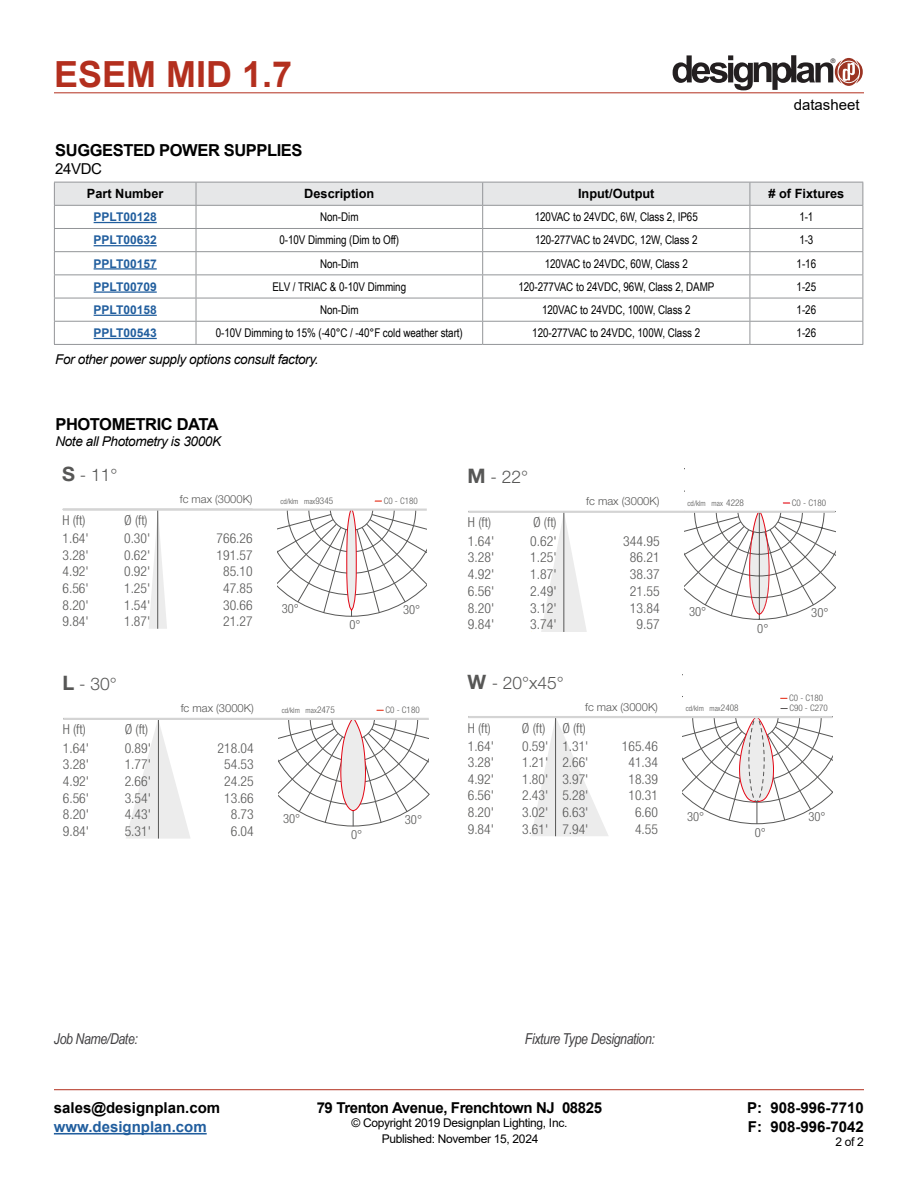
<style>
.page{position:relative;width:918px;height:1188px;background:#fff}
.page>*{position:absolute;margin:0;border:0;box-sizing:border-box;transform-origin:0 0}
.t1{font:700 36px "Arial";color:#b32f1e}
.t2{font:300 17.55px "Helvetica Neue LT Std";color:#575756}
.t3{font:300 17.4px "Helvetica Neue LT Std";color:#575756}
.t4{font:700 16.5px "Arial";letter-spacing:-.025em;color:#000}
.t5{font:700 15px/19.5px "Arial";color:#000}
.t6{font:italic 15px "Arial Narrow";letter-spacing:-.025em;color:#414042}
.t7{font:700 15px "Arial";letter-spacing:-.025em;color:#000}
.t8{font:700 15px "Arial";color:#215e9e}
.t9{font:15px "Arial";color:#000}
.t10{font:300 condensed 13.8px/16.8px "Helvetica Neue LT Std";color:#575756}
.t11{font:300 condensed 13.65px/16.6px "Helvetica Neue LT Std";color:#575756}
.t12{font:italic 13.5px "Arial";letter-spacing:-.025em;color:#000}
.t13{font:700 12.75px "Arial";color:#000}
.t14{font:300 condensed 12.75px "Helvetica Neue LT Std";color:#575756}
.t15{font:300 condensed 12.6px "Helvetica Neue LT Std";color:#575756}
.t16{font:12px "Arial Narrow";letter-spacing:-.005em;color:#000}
.t17{font:12px "Arial";letter-spacing:-.025em;color:#000}
.t18{font:700 12px "Arial";color:#215e9e}
.t19{font:300 11.25px "Helvetica Neue LT Std";color:#575756}
.t20{font:300 11.1px "Helvetica Neue LT Std";color:#575756}
.t21{font:300 condensed 9.15px "Helvetica Neue LT Std";color:#575756}
.t22{font:300 condensed 9px "Helvetica Neue LT Std";color:#575756}
.t23{font:300 condensed 7.65px "Helvetica Neue LT Std";color:#575756}
.t24{font:300 condensed 7.5px "Helvetica Neue LT Std";color:#575756}
.t25{font:6.3px "Helvetica";color:#231f20}
.s1{font-weight:700;font-size:19.8px}
.s2{font-weight:700;font-size:19.95px}
.s3{font-size:9.15px}
.s4{font-size:9.3px}
</style>
<div class="page">
<hr style="left:54px;top:93px;width:810px;height:1px;background:#b32f1e">
<hr style="left:54px;top:1089px;width:810px;height:1px;background:#b32f1e">
<hr style="left:54px;top:1133px;width:153px;height:2px;background:#215e9e">
<svg style="left:673px;top:55px;width:190px;height:35px"></svg>
<svg style="left:149px;top:511px;width:18px;height:118px"></svg>
<hr style="left:157px;top:509px;width:1px;height:120px;background:#575756">
<svg style="left:278px;top:500px;width:149px;height:117px"></svg>
<hr style="left:63px;top:509px;width:364px;height:2px;background:#d4d4d4">
<svg style="left:541px;top:513px;width:46px;height:119px"></svg>
<svg style="left:685px;top:502px;width:150px;height:118px"></svg>
<hr style="left:468px;top:511px;width:367px;height:2px;background:#d4d4d4">
<svg style="left:126px;top:720px;width:64px;height:119px"></svg>
<svg style="left:279px;top:709px;width:151px;height:117px"></svg>
<hr style="left:63px;top:718px;width:366px;height:2px;background:#d4d4d4">
<svg style="left:531px;top:718px;width:77px;height:118px"></svg>
<svg style="left:683px;top:697px;width:149px;height:127px"></svg>
<hr style="left:468px;top:716px;width:364px;height:2px;background:#d4d4d4">
<hr style="left:54px;top:344px;width:142px;height:1px;background:#939598">
<hr style="left:196px;top:344px;width:287px;height:1px;background:#939598">
<hr style="left:483px;top:344px;width:267px;height:1px;background:#939598">
<hr style="left:750px;top:344px;width:113px;height:1px;background:#939598">
<svg style="left:54px;top:182px;width:810px;height:162px"></svg>
<hr style="left:94px;top:222px;width:63px;height:1px;background:#215e9e">
<hr style="left:94px;top:245px;width:63px;height:1px;background:#215e9e">
<hr style="left:94px;top:268px;width:63px;height:2px;background:#215e9e">
<hr style="left:94px;top:291px;width:63px;height:2px;background:#215e9e">
<hr style="left:94px;top:315px;width:63px;height:1px;background:#215e9e">
<hr style="left:94px;top:338px;width:63px;height:1px;background:#215e9e">
<h1 class="t1" style="left:54px;top:49px;width:240px">ESEM MID 1.7</h1>
<p class="t25" style="left:831px;top:57px;width:6px">®</p>
<p class="t9" style="left:794px;top:95px;width:67px">datasheet</p>
<p class="t4" style="left:55px;top:138px;width:249px">SUGGESTED POWER SUPPLIES</p>
<p class="t9" style="left:55px;top:158px;width:48px">24VDC</p>
<p class="t13" style="left:87px;top:185px;width:78px">Part Number</p>
<p class="t13" style="left:304px;top:185px;width:72px">Description</p>
<p class="t13" style="left:578px;top:185px;width:78px">Input/Output</p>
<p class="t13" style="left:769px;top:185px;width:77px"># of Fixtures</p>
<p class="t18" style="left:94px;top:209px;width:65px">PPLT00128</p>
<p class="t16" style="left:320px;top:208px;width:40px">Non-Dim</p>
<p class="t16" style="left:535px;top:208px;width:165px">120VAC to 24VDC, 6W, Class 2, IP65</p>
<p class="t16" style="left:799px;top:208px;width:16px">1-1</p>
<p class="t18" style="left:94px;top:232px;width:65px">PPLT00632</p>
<p class="t16" style="left:279px;top:231px;width:121px">0-10V Dimming (Dim to Off)</p>
<p class="t16" style="left:535px;top:231px;width:164px">120-277VAC to 24VDC, 12W, Class 2</p>
<p class="t16" style="left:799px;top:231px;width:16px">1-3</p>
<p class="t18" style="left:94px;top:255px;width:65px">PPLT00157</p>
<p class="t16" style="left:320px;top:255px;width:40px">Non-Dim</p>
<p class="t16" style="left:545px;top:255px;width:145px">120VAC to 24VDC, 60W, Class 2</p>
<p class="t16" style="left:797px;top:255px;width:21px">1-16</p>
<p class="t18" style="left:94px;top:278px;width:65px">PPLT00709</p>
<p class="t16" style="left:272px;top:278px;width:135px">ELV / TRIAC &amp; 0-10V Dimming</p>
<p class="t16" style="left:518px;top:278px;width:198px">120-277VAC to 24VDC, 96W, Class 2, DAMP</p>
<p class="t16" style="left:797px;top:278px;width:21px">1-25</p>
<p class="t18" style="left:94px;top:301px;width:65px">PPLT00158</p>
<p class="t16" style="left:320px;top:301px;width:40px">Non-Dim</p>
<p class="t16" style="left:542px;top:301px;width:150px">120VAC to 24VDC, 100W, Class 2</p>
<p class="t16" style="left:797px;top:301px;width:21px">1-26</p>
<p class="t18" style="left:94px;top:325px;width:65px">PPLT00543</p>
<p class="t16" style="left:216px;top:324px;width:248px">0-10V Dimming to 15% (-40°C / -40°F cold weather start)</p>
<p class="t16" style="left:532px;top:324px;width:169px">120-277VAC to 24VDC, 100W, Class 2</p>
<p class="t16" style="left:797px;top:324px;width:21px">1-26</p>
<p class="t12" style="left:55px;top:350px;width:265px">For other power supply options consult factory.</p>
<p class="t4" style="left:55px;top:413px;width:165px">PHOTOMETRIC DATA</p>
<p class="t12" style="left:55px;top:433px;width:167px">Note all Photometry is 3000K</p>
<p class="t3" style="left:62px;top:464px;width:57px"><span class="s1">S</span> - 11°</p>
<p class="t11" style="left:63px;top:511px;width:28px;line-height:18px">H (ft)<br>1.64'</p>
<p class="t11" style="left:63px;top:546px;width:28px;text-align:justify">3.28' 4.92' 6.56' 8.20' 9.84'</p>
<p class="t11" style="left:124px;top:511px;width:28px;line-height:18px">Ø (ft)<br>0.30'</p>
<p class="t11" style="left:124px;top:546px;width:28px;text-align:justify">0.62' 0.92' 1.25' 1.54' 1.87'</p>
<p class="t3" style="left:62px;top:673px;width:56px"><span class="s2">L</span> - 30°</p>
<p class="t11" style="left:63px;top:721px;width:28px;line-height:18px">H (ft)<br>1.64'</p>
<p class="t11" style="left:63px;top:756px;width:28px;text-align:justify">3.28' 4.92' 6.56' 8.20' 9.84'</p>
<p class="t11" style="left:125px;top:721px;width:28px;line-height:18px">Ø (ft)<br>0.89'</p>
<p class="t11" style="left:125px;top:756px;width:28px;text-align:justify">1.77' 2.66' 3.54' 4.43' 5.31'</p>
<p class="t20" style="left:180px;top:492px;width:74px">fc max (3000K)</p>
<p class="t11" style="left:217px;top:530px;width:38px;text-align:center">766.26<br>191.57<br>85.10<br>47.85<br>30.66<br>21.27</p>
<p class="t19" style="left:181px;top:701px;width:75px">fc max (3000K)</p>
<p class="t11" style="left:218px;top:739px;width:38px;text-align:right">218.04<br>54.53<br>24.25<br>13.66<br>8.73<br>6.04</p>
<p class="t24" style="left:280px;top:497px;width:54px">cd/klm max <span class="s3">9345</span></p>
<p class="t22" style="left:384px;top:496px;width:35px">C0 - C180</p>
<p class="t15" style="left:282px;top:602px;width:19px">30°</p>
<p class="t15" style="left:403px;top:602px;width:19px">30°</p>
<p class="t15" style="left:350px;top:618px;width:13px">0°</p>
<p class="t24" style="left:282px;top:706px;width:55px">cd/klm max <span class="s4">2475</span></p>
<p class="t22" style="left:386px;top:705px;width:36px">C0 - C180</p>
<p class="t15" style="left:283px;top:811px;width:19px">30°</p>
<p class="t15" style="left:405px;top:812px;width:19px">30°</p>
<p class="t15" style="left:351px;top:828px;width:13px">0°</p>
<p class="t2" style="left:467px;top:466px;width:62px"><span class="s2">M</span> - 22°</p>
<p class="t10" style="left:468px;top:513px;width:28px;line-height:18.1px">H (ft)<br>1.64'</p>
<p class="t10" style="left:468px;top:549px;width:28px;text-align:justify">3.28' 4.92' 6.56' 8.20' 9.84'</p>
<p class="t10" style="left:530px;top:513px;width:28px;line-height:18.1px">Ø (ft)<br>0.62'</p>
<p class="t10" style="left:530px;top:549px;width:28px;text-align:justify">1.25' 1.87' 2.49' 3.12' 3.74'</p>
<p class="t19" style="left:586px;top:494px;width:75px">fc max (3000K)</p>
<p class="t10" style="left:623px;top:532px;width:38px;text-align:right">344.95<br>86.21<br>38.37<br>21.55<br>13.84<br>9.57</p>
<p class="t3" style="left:467px;top:672px;width:98px"><span class="s1">W</span> - 20°x45°</p>
<p class="t11" style="left:468px;top:719px;width:28px;line-height:18px">H (ft)<br>1.64'</p>
<p class="t11" style="left:468px;top:754px;width:28px;text-align:justify">3.28' 4.92' 6.56' 8.20' 9.84'</p>
<p class="t20" style="left:585px;top:700px;width:74px">fc max (3000K)</p>
<p class="t11" style="left:522px;top:719px;width:28px;line-height:18px">Ø (ft)<br>0.59'</p>
<p class="t11" style="left:522px;top:754px;width:28px;text-align:justify">1.21' 1.80' 2.43' 3.02' 3.61'</p>
<p class="t11" style="left:562px;top:719px;width:28px;line-height:18px">Ø (ft)<br>1.31'</p>
<p class="t11" style="left:562px;top:754px;width:28px;text-align:justify">2.66' 3.97' 5.28' 6.63' 7.94'</p>
<p class="t11" style="left:622px;top:737px;width:38px;text-align:right">165.46<br>41.34<br>18.39<br>10.31<br>6.60<br>4.55</p>
<p class="t23" style="left:688px;top:499px;width:58px">cd/klm max <span class="s4">4228</span></p>
<p class="t21" style="left:792px;top:497px;width:36px">C0 - C180</p>
<p class="t14" style="left:689px;top:605px;width:19px">30°</p>
<p class="t14" style="left:811px;top:605px;width:19px">30°</p>
<p class="t14" style="left:757px;top:621px;width:13px">0°</p>
<p class="t22" style="left:789px;top:693px;width:35px">C0 - C180</p>
<p class="t24" style="left:686px;top:704px;width:54px">cd/klm max <span class="s3">2408</span></p>
<p class="t22" style="left:790px;top:703px;width:40px">C90 - C270</p>
<p class="t15" style="left:687px;top:809px;width:19px">30°</p>
<p class="t15" style="left:808px;top:810px;width:19px">30°</p>
<p class="t15" style="left:755px;top:825px;width:13px">0°</p>
<p class="t6" style="left:54px;top:1028px;width:85px">Job Name/Date:</p>
<p class="t6" style="left:525px;top:1029px;width:132px">Fixture Type Designation:</p>
<p class="t5" style="left:54px;top:1098px;width:168px">sales@designplan.com</p>
<p class="t8" style="left:54px;top:1116px;width:154px">www.designplan.com</p>
<p class="t7" style="left:317px;top:1097px;width:287px">79 Trenton Avenue, Frenchtown NJ 08825</p>
<p class="t17" style="left:351px;top:1115px;width:217px">© Copyright 2019 Designplan Lighting, Inc.</p>
<p class="t5" style="left:747px;top:1098px;width:118px">P: 908-996-7710<br>F: 908-996-7042</p>
<p class="t17" style="left:382px;top:1130px;width:158px">Published: November 15, 2024</p>
<p class="t17" style="left:835px;top:1133px;width:30px">2 of 2</p>
</div>
